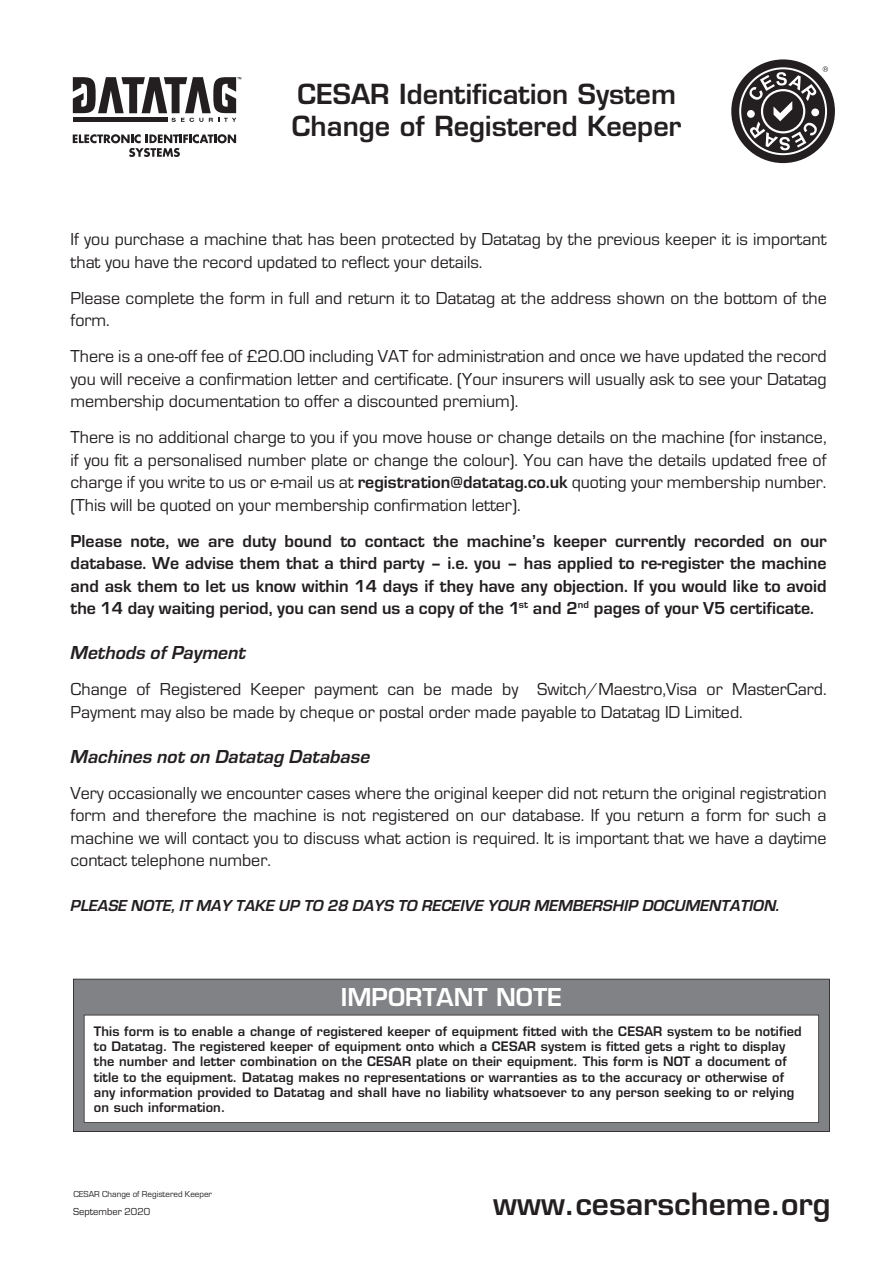
<style>
.page{position:relative;width:893px;height:1263px;background:#fff}
.page>*{position:absolute;margin:0;border:0;box-sizing:border-box;transform-origin:0 0}
.t1{font:600 30px "Eurostile";color:#231f20}
.t2{font:600 27px/32.4px "Eurostile";color:#231f20}
.t3{font:600 24px "Eurostile";color:#fff}
.t4{font:italic 700 19.5px "Eurostile";color:#231f20}
.t5{font:18px/22.5px "Eurostile";color:#231f20}
.t6{font:700 18px/22.5px "Eurostile";color:#231f20;text-align:justify}
.t7{font:italic 700 16.5px "Eurostile";color:#231f20}
.t8{font:600 12.75px/15.3px "Eurostile";letter-spacing:.01em;color:#231f20}
.t9{font:10.5px "Eurostile";color:#231f20}
.t10{font:9px/18px "Eurostile";color:#231f20}
.s1{font-weight:700}
</style>
<div class="page">
<svg style="left:73px;top:979px;width:757px;height:153px;background:#7c7e81"></svg>
<svg style="left:84px;top:1015px;width:735px;height:108px"></svg>
<svg style="left:73px;top:134px;width:163px;height:23px"></svg>
<svg style="left:73px;top:77px;width:168px;height:45px"></svg>
<svg style="left:731px;top:59px;width:104px;height:104px"></svg>
<h2 class="t2" style="left:292px;top:77px;width:391px">CESAR Identification System<br>Change of Registered Keeper</h2>
<p class="t5" style="left:71px;top:227px;width:757px">If you purchase a machine that has been protected by Datatag by the previous keeper it is important that you have the record updated to reflect your details.</p>
<p class="t5" style="left:71px;top:286px;width:758px">Please complete the form in full and return it to Datatag at the address shown on the bottom of the form.</p>
<p class="t5" style="left:71px;top:344px;width:758px;text-align:justify">There is a one-off fee of £20.00 including VAT for administration and once we have updated the record you will receive a confirmation letter and certificate. (Your insurers will usually ask to see your Datatag membership documentation to offer a discounted premium).</p>
<p class="t5" style="left:71px;top:425px;width:758px;text-align:justify">There is no additional charge to you if you move house or change details on the machine (for instance, if you fit a personalised number plate or change the colour). You can have the details updated free of charge if you write to us or e-mail us at <span class="s1">registration@datatag.co.uk</span> quoting your membership number. (This will be quoted on your membership confirmation letter).</p>
<p class="t6" style="left:71px;top:528px;width:758px">Please note, we are duty bound to contact the machine’s keeper currently recorded on our database. We advise them that a third party – i.e. you – has applied to re-register the machine and ask them to let us know within 14 days if they have any objection. If you would like to avoid the 14 day waiting period, you can send us a copy of the 1<sup>st</sup> and 2<sup>nd</sup> pages of your V5 certificate.</p>
<p class="t4" style="left:71px;top:640px;width:177px">Methods of Payment</p>
<p class="t5" style="left:71px;top:677px;width:758px">Change of Registered Keeper payment can be made by Switch/Maestro,Visa or MasterCard.<br>Payment may also be made by cheque or postal order made payable to Datatag ID Limited.</p>
<p class="t4" style="left:71px;top:743px;width:301px">Machines not on Datatag Database</p>
<p class="t5" style="left:71px;top:781px;width:757px;text-align:justify">Very occasionally we encounter cases where the original keeper did not return the original registration form and therefore the machine is not registered on our database. If you return a form for such a machine we will contact you to discuss what action is required. It is important that we have a daytime contact telephone number.</p>
<p class="t7" style="left:71px;top:895px;width:711px">PLEASE NOTE, IT MAY TAKE UP TO 28 DAYS TO RECEIVE YOUR MEMBERSHIP DOCUMENTATION.</p>
<h3 class="t3" style="left:341px;top:982px;width:223px">IMPORTANT NOTE</h3>
<p class="t8" style="left:94px;top:1023px;width:709px">This form is to enable a change of registered keeper of equipment fitted with the CESAR system to be notified to Datatag. The registered keeper of equipment onto which a CESAR system is fitted gets a right to display the number and letter combination on the CESAR plate on their equipment. This form is NOT a document of title to the equipment. Datatag makes no representations or warranties as to the accuracy or otherwise of any information provided to Datatag and shall have no liability whatsoever to any person seeking to or relying on such information.</p>
<p class="t10" style="left:73px;top:1184px;width:140px">CESAR Change of Registered Keeper<br>Motor Vehicle March 2008</p>
<h1 class="t1" style="left:493px;top:1185px;width:339px">www.cesarscheme.org</h1>
<p class="t9" style="left:73px;top:1205px;width:79px">September 2020</p>
</div>
